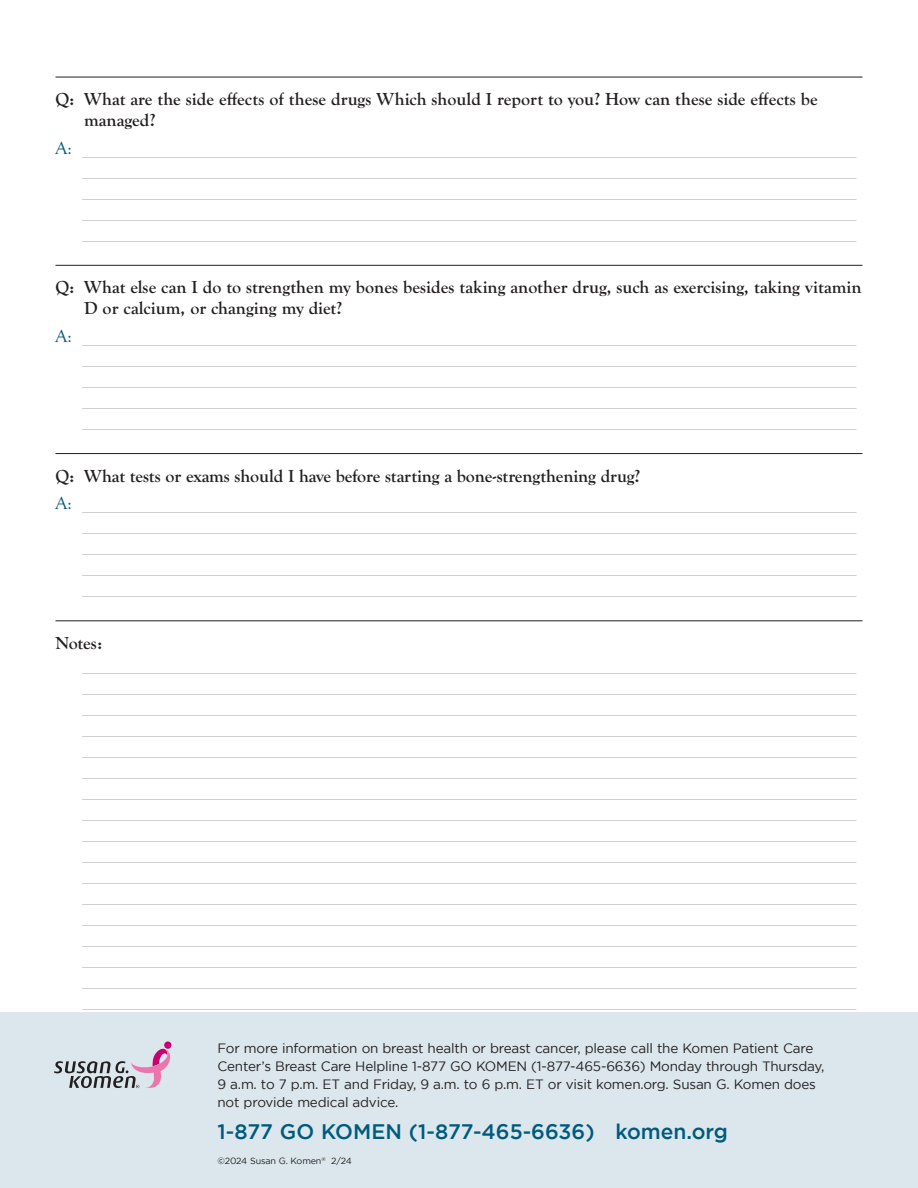
<style>
.page{position:relative;width:918px;height:1188px;background:#fff}
.page>*{position:absolute;margin:0;border:0;box-sizing:border-box;transform-origin:0 0}
.t1{font:500 21px "Gotham";color:#005a7c}
.N_question{font:18px "Times New Roman";color:#bfbebe}
.N_question-2{font:700 18px/21px "Goudy Old Sty";color:#231f20}
.t2{font:13.5px/18px "Gotham";letter-spacing:-.015em;color:#231f20}
.t3{font:9px "Gotham";letter-spacing:-.015em;color:#231f20}
.s1{font-family:"Goudy Old Sty";color:#005a7c}
</style>
<div class="page">
<div style="left:0;top:1012px;width:918px;height:176px;background:#dbe7ec"></div>
<svg style="left:54px;top:1041px;width:118px;height:48px"></svg>
<hr style="left:56px;top:77px;width:806px;height:1px;background:#231f20">
<hr style="left:56px;top:265px;width:806px;height:1px;background:#231f20">
<hr style="left:56px;top:453px;width:806px;height:1px;background:#231f20">
<hr style="left:56px;top:620px;width:806px;height:1px;background:#231f20">
<p class="N_question-2" style="left:84px;top:89px;width:735px;text-indent:-29px">Q: What are the side effects of these drugs Which should I report to you? How can these side effects be managed?</p>
<p class="N_question" style="left:55px;top:135px;width:803px"><span class="s1">A:</span> ______________________________________________________________________________________</p>
<p class="N_question" style="left:82px;top:156px;width:775px">______________________________________________________________________________________</p>
<p class="N_question" style="left:82px;top:177px;width:775px">______________________________________________________________________________________</p>
<p class="N_question" style="left:82px;top:198px;width:775px">______________________________________________________________________________________</p>
<p class="N_question" style="left:82px;top:219px;width:775px">______________________________________________________________________________________</p>
<p class="N_question-2" style="left:84px;top:277px;width:779px;text-indent:-29px">Q: What else can I do to strengthen my bones besides taking another drug, such as exercising, taking vitamin<br>D or calcium, or changing my diet?</p>
<p class="N_question" style="left:55px;top:323px;width:803px"><span class="s1">A:</span> ______________________________________________________________________________________</p>
<p class="N_question" style="left:82px;top:344px;width:775px">______________________________________________________________________________________</p>
<p class="N_question" style="left:82px;top:365px;width:775px">______________________________________________________________________________________</p>
<p class="N_question" style="left:82px;top:386px;width:775px">______________________________________________________________________________________</p>
<p class="N_question" style="left:82px;top:407px;width:775px">______________________________________________________________________________________</p>
<p class="N_question-2" style="left:56px;top:466px;width:586px">Q: What tests or exams should I have before starting a bone-strengthening drug?</p>
<p class="N_question" style="left:56px;top:491px;width:802px"><span class="s1">A:</span> ______________________________________________________________________________________</p>
<p class="N_question" style="left:82px;top:512px;width:775px">______________________________________________________________________________________</p>
<p class="N_question" style="left:82px;top:533px;width:775px">______________________________________________________________________________________</p>
<p class="N_question" style="left:82px;top:554px;width:775px">______________________________________________________________________________________</p>
<p class="N_question" style="left:82px;top:575px;width:775px">______________________________________________________________________________________</p>
<p class="N_question-2" style="left:56px;top:633px;width:48px">Notes:</p>
<p class="N_question" style="left:82px;top:651px;width:775px">______________________________________________________________________________________</p>
<p class="N_question" style="left:82px;top:672px;width:775px">______________________________________________________________________________________</p>
<p class="N_question" style="left:82px;top:693px;width:775px">______________________________________________________________________________________</p>
<p class="N_question" style="left:82px;top:714px;width:775px">______________________________________________________________________________________</p>
<p class="N_question" style="left:82px;top:735px;width:775px">______________________________________________________________________________________</p>
<p class="N_question" style="left:82px;top:756px;width:775px">______________________________________________________________________________________</p>
<p class="N_question" style="left:82px;top:777px;width:775px">______________________________________________________________________________________</p>
<p class="N_question" style="left:82px;top:798px;width:775px">______________________________________________________________________________________</p>
<p class="N_question" style="left:82px;top:819px;width:775px">______________________________________________________________________________________</p>
<p class="N_question" style="left:82px;top:840px;width:775px">______________________________________________________________________________________</p>
<p class="N_question" style="left:82px;top:861px;width:775px">______________________________________________________________________________________</p>
<p class="N_question" style="left:82px;top:882px;width:775px">______________________________________________________________________________________</p>
<p class="N_question" style="left:82px;top:903px;width:775px">______________________________________________________________________________________</p>
<p class="N_question" style="left:82px;top:924px;width:775px">______________________________________________________________________________________</p>
<p class="N_question" style="left:82px;top:945px;width:775px">______________________________________________________________________________________</p>
<p class="N_question" style="left:82px;top:966px;width:775px">______________________________________________________________________________________</p>
<p class="N_question" style="left:82px;top:987px;width:775px">______________________________________________________________________________________</p>
<p class="t2" style="left:218px;top:1039px;width:609px">For more information on breast health or breast cancer, please call the Komen Patient Care Center’s Breast Care Helpline 1-877 GO KOMEN (1-877-465-6636) Monday through Thursday, 9 a.m. to 7 p.m. ET and Friday, 9 a.m. to 6 p.m. ET or visit komen.org. Susan G. Komen does not provide medical advice.</p>
<p class="t1" style="left:218px;top:1119px;width:512px">1-877 GO KOMEN (1-877-465-6636) komen.org</p>
<p class="t3" style="left:218px;top:1156px;width:136px">©2024 Susan G. Komen<sup>®</sup> 2/24</p>
</div>
